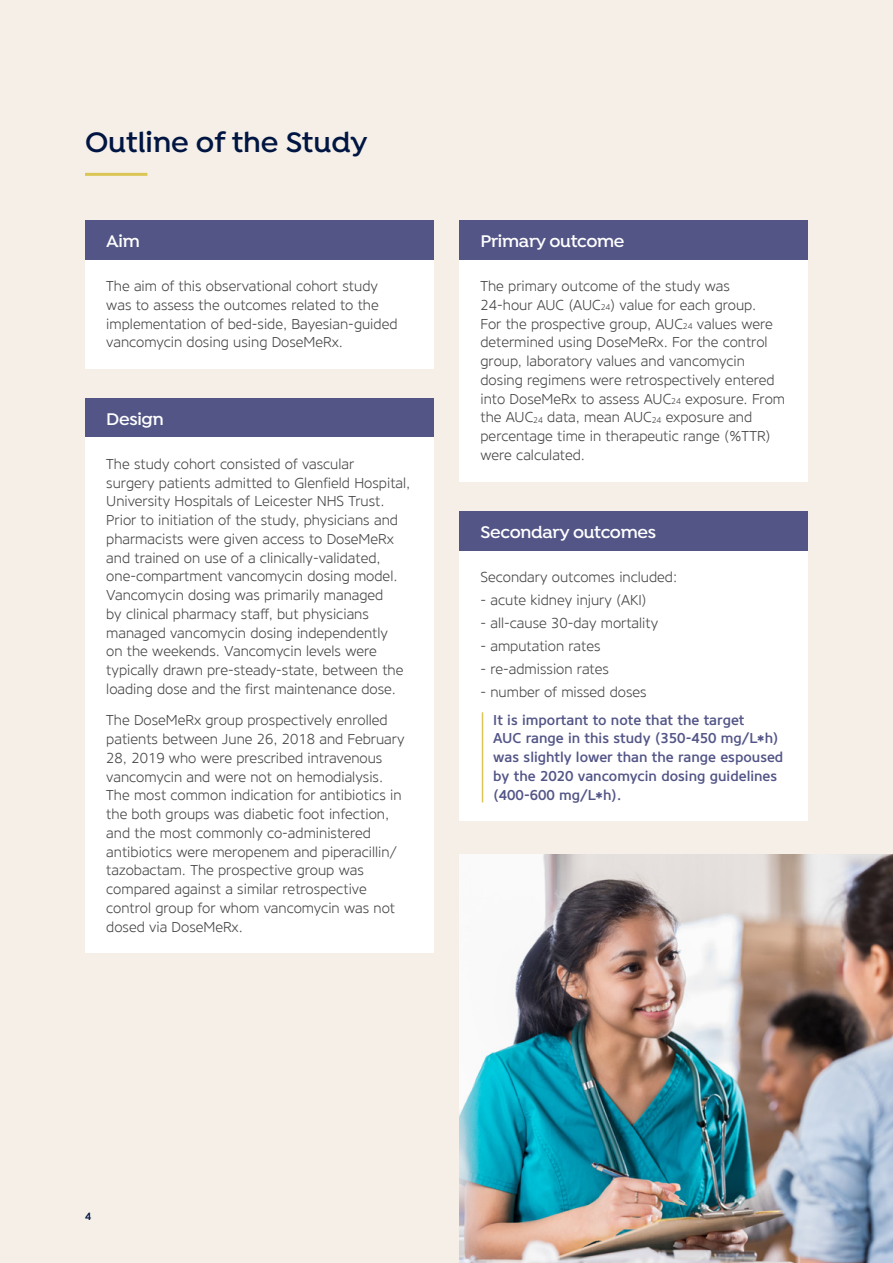
<style>
.page{position:relative;width:893px;height:1263px;background:#f5efe8}
.page>*{position:absolute;margin:0;border:0;box-sizing:border-box;transform-origin:0 0}
.t1{font:600 30px "Isidora";color:#001541}
.t2{font:600 18px "Isidora";letter-spacing:-.015em;color:#fff}
.t3{font:300 14.25px/18.8px "Core Sans N35";color:#464547}
.t4{font:500 14.25px/18.8px "Core Sans N55";color:#535587}
.t5{font:500 10.5px "Core Sans N55";color:#001541}
.s1{font-size:8.25px}
</style>
<div class="page">
<hr style="left:85px;top:173px;width:62px;height:3px;background:#dbc554">
<div style="left:85px;top:220px;width:349px;height:40px;background:#535587"></div>
<div style="left:85px;top:260px;width:349px;height:109px;background:#fff"></div>
<div style="left:459px;top:220px;width:349px;height:40px;background:#535587"></div>
<div style="left:459px;top:260px;width:349px;height:221px;background:#fff"></div>
<div style="left:459px;top:511px;width:349px;height:40px;background:#535587"></div>
<div style="left:459px;top:551px;width:349px;height:270px;background:#fff"></div>
<div style="left:85px;top:398px;width:349px;height:39px;background:#535587"></div>
<div style="left:85px;top:437px;width:349px;height:516px;background:#fff"></div>
<img style="left:459px;top:855px;width:434px;height:408px">
<hr style="left:482px;top:712px;width:1px;height:90px;background:#dbc554">
<h1 class="t1" style="left:85px;top:124px;width:284px">Outline of the Study</h1>
<p class="t2" style="left:106px;top:231px;width:35px">Aim</p>
<p class="t3" style="left:106px;top:277px;width:293px">The aim of this observational cohort study was to assess the outcomes related to the implementation of bed-side, Bayesian-guided vancomycin dosing using DoseMeRx.</p>
<p class="t2" style="left:106px;top:408px;width:59px">Design</p>
<p class="t3" style="left:106px;top:454px;width:306px">The study cohort consisted of vascular<br>surgery patients admitted to Glenfield Hospital, University Hospitals of Leicester NHS Trust.<br>Prior to initiation of the study, physicians and pharmacists were given access to DoseMeRx and trained on use of a clinically-validated, one-compartment vancomycin dosing model.<br>Vancomycin dosing was primarily managed<br>by clinical pharmacy staff, but physicians managed vancomycin dosing independently<br>on the weekends. Vancomycin levels were typically drawn pre-steady-state, between the loading dose and the first maintenance dose.</p>
<p class="t3" style="left:106px;top:711px;width:300px">The DoseMeRx group prospectively enrolled patients between June 26, 2018 and February 28, 2019 who were prescribed intravenous vancomycin and were not on hemodialysis.<br>The most common indication for antibiotics in the both groups was diabetic foot infection, and the most commonly co-administered antibiotics were meropenem and piperacillin/ tazobactam. The prospective group was compared against a similar retrospective control group for whom vancomycin was not dosed via DoseMeRx.</p>
<p class="t2" style="left:480px;top:231px;width:146px">Primary outcome</p>
<p class="t3" style="left:480px;top:277px;width:306px">The primary outcome of the study was 24-hour AUC (AUC<span class="s1">24</span>) value for each group.<br>For the prospective group, AUC<span class="s1">24</span> values were determined using DoseMeRx. For the control group, laboratory values and vancomycin dosing regimens were retrospectively entered into DoseMeRx to assess AUC<span class="s1">24</span> exposure. From the AUC<span class="s1">24</span> data, mean AUC<span class="s1">24</span> exposure and percentage time in therapeutic range (%TTR) were calculated.</p>
<p class="t2" style="left:480px;top:522px;width:177px">Secondary outcomes</p>
<p class="t3" style="left:480px;top:568px;width:198px">Secondary outcomes included:</p>
<p class="t3" style="left:480px;top:591px;width:168px">- acute kidney injury (AKI)</p>
<p class="t3" style="left:480px;top:614px;width:179px">- all-cause 30-day mortality</p>
<p class="t3" style="left:480px;top:637px;width:122px">- amputation rates</p>
<p class="t3" style="left:480px;top:660px;width:130px">- re-admission rates</p>
<p class="t3" style="left:480px;top:683px;width:168px">- number of missed doses</p>
<p class="t4" style="left:493px;top:710px;width:292px">It is important to note that the target<br>AUC range in this study (350-450 mg/L*h) was slightly lower than the range espoused by the 2020 vancomycin dosing guidelines (400-600 mg/L*h).</p>
<p class="t5" style="left:85px;top:1210px;width:8px">4</p>
</div>
